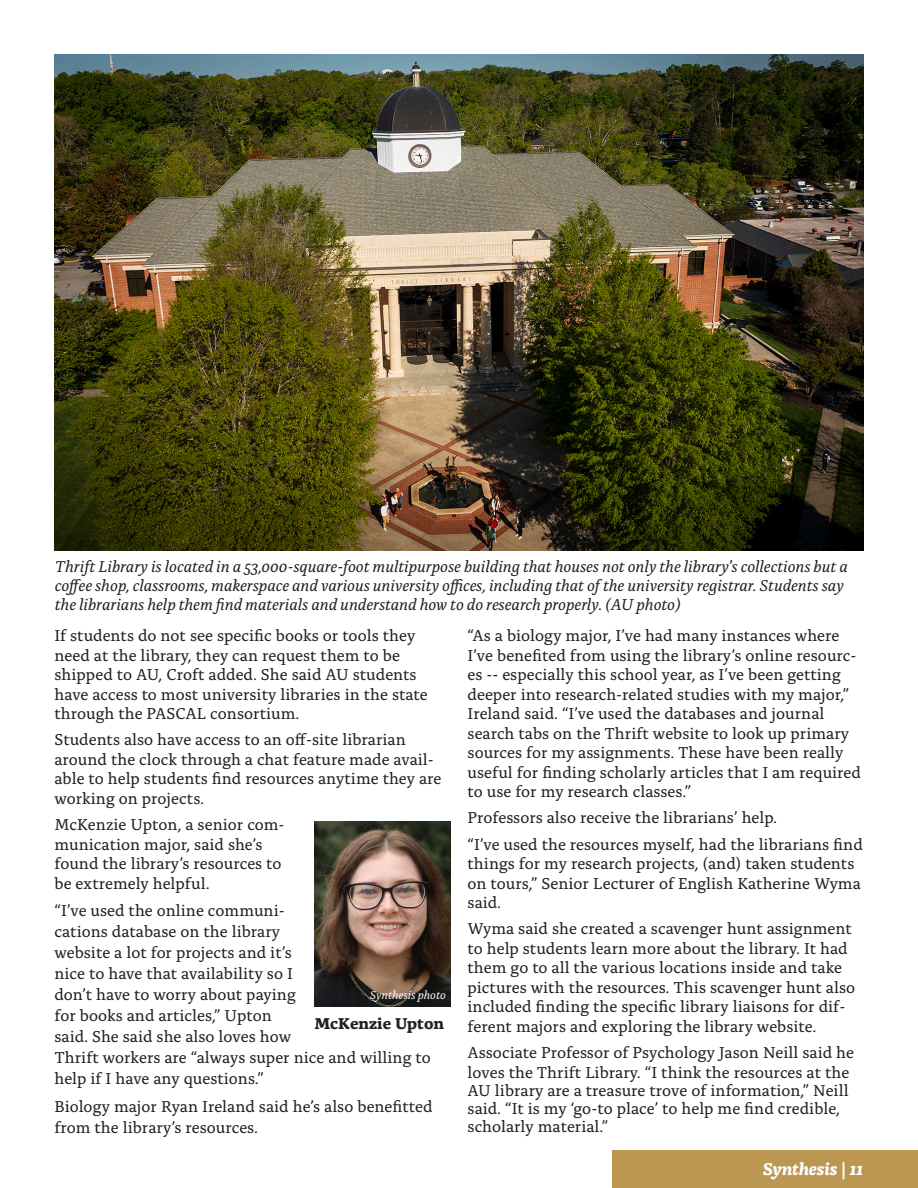
<style>
.page{position:relative;width:918px;height:1188px;background:#fff}
.page>*{position:absolute;margin:0;border:0;box-sizing:border-box;transform-origin:0 0}
.t1{font:italic 700 18px "Alda OTCEV";letter-spacing:-.005em;color:#fff}
.Synthesis_Paragraph{font:16.5px/19.5px "Alda OTCEV";color:#231f20}
.t2{font:italic 16.5px/19px "Alda OTCEV";color:#231f20}
.t3{font:700 16.5px "Alda OTCEV";color:#231f20}
.Synthesis_Paragraph-2{font:italic 12px "Alda OTCEV";color:#fafafa}
</style>
<div class="page">
<div style="left:613px;top:1151px;width:305px;height:37px;background:#bb9752"></div>
<img style="left:54px;top:54px;width:810px;height:497px">
<img style="left:314px;top:822px;width:136px;height:185px">
<p class="t2" style="left:55px;top:556px;width:794px">Thrift Library is located in a 53,000-square-foot multipurpose building that houses not only the library’s collections but a coffee shop, classrooms, makerspace and various university offices, including that of the university registrar. Students say the librarians help them find materials and understand how to do research properly. (AU photo)</p>
<p class="Synthesis_Paragraph" style="left:54px;top:625px;width:375px">If students do not see specific books or tools they need at the library, they can request them to be shipped to AU, Croft added. She said AU students have access to most university libraries in the state through the PASCAL consortium.</p>
<p class="Synthesis_Paragraph" style="left:54px;top:729px;width:389px">Students also have access to an off-site librarian around the clock through a chat feature made avail&shy;able to help students find resources anytime they are working on projects.</p>
<p class="Synthesis_Paragraph" style="left:54px;top:814px;width:232px">McKenzie Upton, a senior com&shy;munication major, said she’s found the library’s resources to be extremely helpful.</p>
<p class="Synthesis_Paragraph" style="left:54px;top:899px;width:378px;line-height:21px">“I’ve used the online communi-<br>cations database on the library<br>website a lot for projects and it’s<br>nice to have that availability so I<br>don’t have to worry about paying<br>for books and articles,” Upton<br>said. She said she also loves how<br>Thrift workers are “always super nice and willing to help if I have any questions.”</p>
<p class="Synthesis_Paragraph" style="left:54px;top:1095px;width:380px;line-height:21px">Biology major Ryan Ireland said he’s also benefitted from the library’s resources.</p>
<p class="Synthesis_Paragraph-2" style="left:370px;top:986px;width:78px">Synthesis photo</p>
<p class="t3" style="left:314px;top:1010px;width:131px">McKenzie Upton</p>
<p class="Synthesis_Paragraph" style="left:468px;top:625px;width:395px">“As a biology major, I’ve had many instances where I’ve benefited from using the library’s online resourc&shy;es -- especially this school year, as I’ve been getting deeper into research-related studies with my major,” Ireland said. “I’ve used the databases and journal search tabs on the Thrift website to look up primary sources for my assignments. These have been really useful for finding scholarly articles that I am required to use for my research classes.”</p>
<p class="Synthesis_Paragraph" style="left:468px;top:807px;width:311px">Professors also receive the librarians’ help.</p>
<p class="Synthesis_Paragraph" style="left:468px;top:833px;width:397px">“I’ve used the resources myself, had the librarians find things for my research projects, (and) taken students on tours,” Senior Lecturer of English Katherine Wyma said.</p>
<p class="Synthesis_Paragraph" style="left:468px;top:918px;width:389px">Wyma said she created a scavenger hunt assignment to help students learn more about the library. It had them go to all the various locations inside and take pictures with the resources. This scavenger hunt also included finding the specific library liaisons for dif&shy;ferent majors and exploring the library website.</p>
<p class="Synthesis_Paragraph" style="left:468px;top:1042px;width:388px">Associate Professor of Psychology Jason Neill said he loves the Thrift Library. “I think the resources at the</p>
<p class="Synthesis_Paragraph" style="left:468px;top:1080px;width:383px;line-height:18px">AU library are a treasure trove of information,” Neill said. “It is my ‘go-to place’ to help me find credible, scholarly material.”</p>
<p class="t1" style="left:763px;top:1155px;width:102px">Synthesis | 11</p>
</div>
